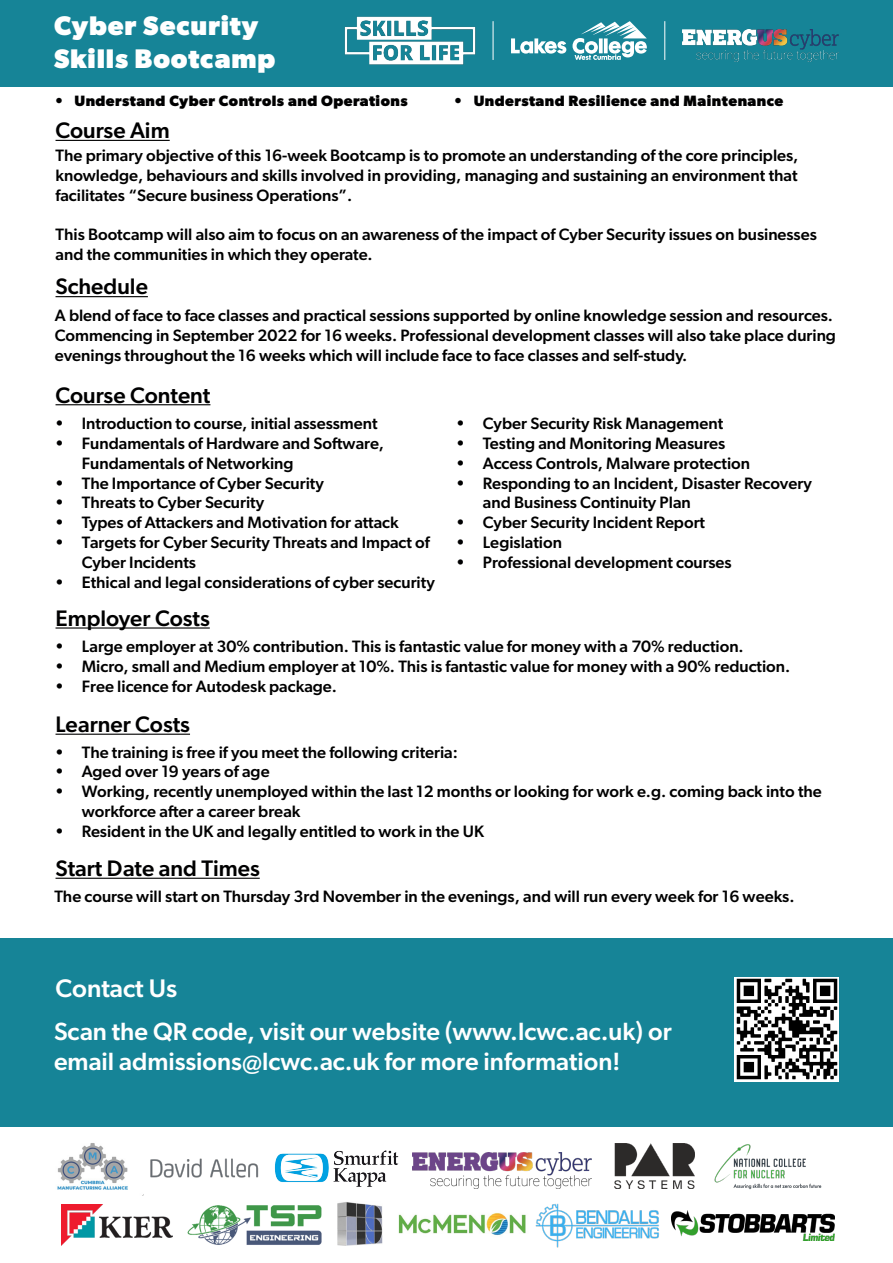
<style>
.page{position:relative;width:893px;height:1263px;background:#fff}
.page>*{position:absolute;margin:0;border:0;box-sizing:border-box;transform-origin:0 0}
.t1{font:700 27px "Gibson";letter-spacing:.03em;color:#fff}
.t2{font:500 25.5px "Gibson";color:#fff}
.t3{font:500 25.05px/30px "Gibson";color:#fff}
.t4{font:500 22.5px "Gibson";color:#000001}
.t5{font:500 16.5px/19.8px "Gibson";color:#000001}
.t6{font:700 15px "Gibson";letter-spacing:.03em;color:#000001}
</style>
<div class="page">
<div style="left:0;top:0;width:893px;height:86px;background:#168497"></div>
<img style="left:412px;top:1152px;width:179px;height:36px">
<img style="left:274px;top:1150px;width:125px;height:37px">
<img style="left:150px;top:1158px;width:109px;height:20px">
<img style="left:57px;top:1143px;width:86px;height:53px">
<img style="left:614px;top:1143px;width:80px;height:46px">
<img style="left:714px;top:1144px;width:108px;height:46px">
<img style="left:62px;top:1204px;width:110px;height:41px">
<img style="left:187px;top:1205px;width:135px;height:40px">
<img style="left:398px;top:1212px;width:128px;height:23px">
<img style="left:338px;top:1202px;width:45px;height:44px">
<img style="left:535px;top:1203px;width:124px;height:45px">
<img style="left:671px;top:1210px;width:164px;height:30px">
<hr style="left:56px;top:140px;width:114px;height:1px;background:#000001">
<hr style="left:56px;top:296px;width:92px;height:1px;background:#000001">
<hr style="left:56px;top:627px;width:154px;height:1px;background:#000001">
<hr style="left:56px;top:734px;width:134px;height:1px;background:#000001">
<hr style="left:56px;top:404px;width:154px;height:1px;background:#000001">
<img style="left:344px;top:16px;width:132px;height:49px">
<svg style="left:511px;top:38px;width:55px;height:16px"></svg>
<svg style="left:572px;top:21px;width:75px;height:39px"></svg>
<hr style="left:493px;top:21px;width:1px;height:39px;background:#fff">
<img style="left:683px;top:30px;width:155px;height:32px">
<hr style="left:664px;top:21px;width:1px;height:39px;background:#fff">
<div style="left:0;top:938px;width:893px;height:188px;background:#168497"></div>
<img style="left:735px;top:977px;width:104px;height:104px">
<hr style="left:56px;top:878px;width:204px;height:1px;background:#000001">
<p class="t1" style="left:54px;top:10px;width:206px">Cyber Security</p>
<p class="t1" style="left:54px;top:42px;width:223px">Skills Bootcamp</p>
<p class="t6" style="left:54px;top:92px;width:355px">• Understand Cyber Controls and Operations</p>
<p class="t6" style="left:453px;top:92px;width:332px">• Understand Resilience and Maintenance</p>
<p class="t4" style="left:56px;top:117px;width:116px">Course Aim</p>
<p class="t5" style="left:56px;top:145px;width:744px;text-align:justify">The primary objective of this 16-week Bootcamp is to promote an understanding of the core principles, knowledge, behaviours and skills involved in providing, managing and sustaining an environment that facilitates “Secure business Operations”.</p>
<p class="t5" style="left:56px;top:224px;width:763px">This Bootcamp will also aim to focus on an awareness of the impact of Cyber Security issues on businesses and the communities in which they operate.</p>
<p class="t4" style="left:56px;top:273px;width:94px">Schedule</p>
<p class="t5" style="left:55px;top:305px;width:783px">A blend of face to face classes and practical sessions supported by online knowledge session and resources.<br>Commencing in September 2022 for 16 weeks. Professional development classes will also take place during evenings throughout the 16 weeks which will include face to face classes and self-study.</p>
<p class="t4" style="left:56px;top:381px;width:156px">Course Content</p>
<p class="t5" style="left:55px;top:413px;width:324px">• Introduction to course, initial assessment</p>
<p class="t5" style="left:82px;top:433px;width:304px;text-indent:-27px">• Fundamentals of Hardware and Software,<br>Fundamentals of Networking</p>
<p class="t5" style="left:55px;top:473px;width:271px">• The Importance of Cyber Security</p>
<p class="t5" style="left:55px;top:492px;width:211px">• Threats to Cyber Security</p>
<p class="t5" style="left:55px;top:512px;width:345px">• Types of Attackers and Motivation for attack</p>
<p class="t5" style="left:82px;top:532px;width:350px;text-indent:-27px">• Targets for Cyber Security Threats and Impact of<br>Cyber Incidents</p>
<p class="t5" style="left:55px;top:572px;width:381px">• Ethical and legal considerations of cyber security</p>
<p class="t4" style="left:56px;top:604px;width:156px">Employer Costs</p>
<p class="t5" style="left:456px;top:413px;width:269px">• Cyber Security Risk Management</p>
<p class="t5" style="left:456px;top:433px;width:271px">• Testing and Monitoring Measures</p>
<p class="t5" style="left:456px;top:453px;width:296px">• Access Controls, Malware protection</p>
<p class="t5" style="left:483px;top:473px;width:330px;text-indent:-27px">• Responding to an Incident, Disaster Recovery and Business Continuity Plan</p>
<p class="t5" style="left:456px;top:512px;width:251px">• Cyber Security Incident Report</p>
<p class="t5" style="left:456px;top:532px;width:108px">• Legislation</p>
<p class="t5" style="left:456px;top:552px;width:277px">• Professional development courses</p>
<p class="t5" style="left:55px;top:636px;width:690px">• Large employer at 30% contribution. This is fantastic value for money with a 70% reduction.</p>
<p class="t5" style="left:55px;top:656px;width:737px">• Micro, small and Medium employer at 10%. This is fantastic value for money with a 90% reduction.</p>
<p class="t5" style="left:55px;top:676px;width:284px">• Free licence for Autodesk package.</p>
<p class="t4" style="left:56px;top:711px;width:136px">Learner Costs</p>
<p class="t5" style="left:55px;top:742px;width:405px">• The training is free if you meet the following criteria:</p>
<p class="t5" style="left:55px;top:761px;width:216px">• Aged over 19 years of age</p>
<p class="t5" style="left:82px;top:781px;width:742px;text-indent:-27px">• Working, recently unemployed within the last 12 months or looking for work e.g. coming back into the workforce after a career break</p>
<p class="t5" style="left:55px;top:821px;width:431px">• Resident in the UK and legally entitled to work in the UK</p>
<p class="t4" style="left:56px;top:855px;width:206px">Start Date and Times</p>
<p class="t5" style="left:54px;top:886px;width:742px">The course will start on Thursday 3rd November in the evenings, and will run every week for 16 weeks.</p>
<p class="t2" style="left:56px;top:973px;width:123px">Contact Us</p>
<p class="t3" style="left:54px;top:1016px;width:619px">Scan the QR code, visit our website (www.lcwc.ac.uk) or email admissions@lcwc.ac.uk for more information!</p>
</div>
